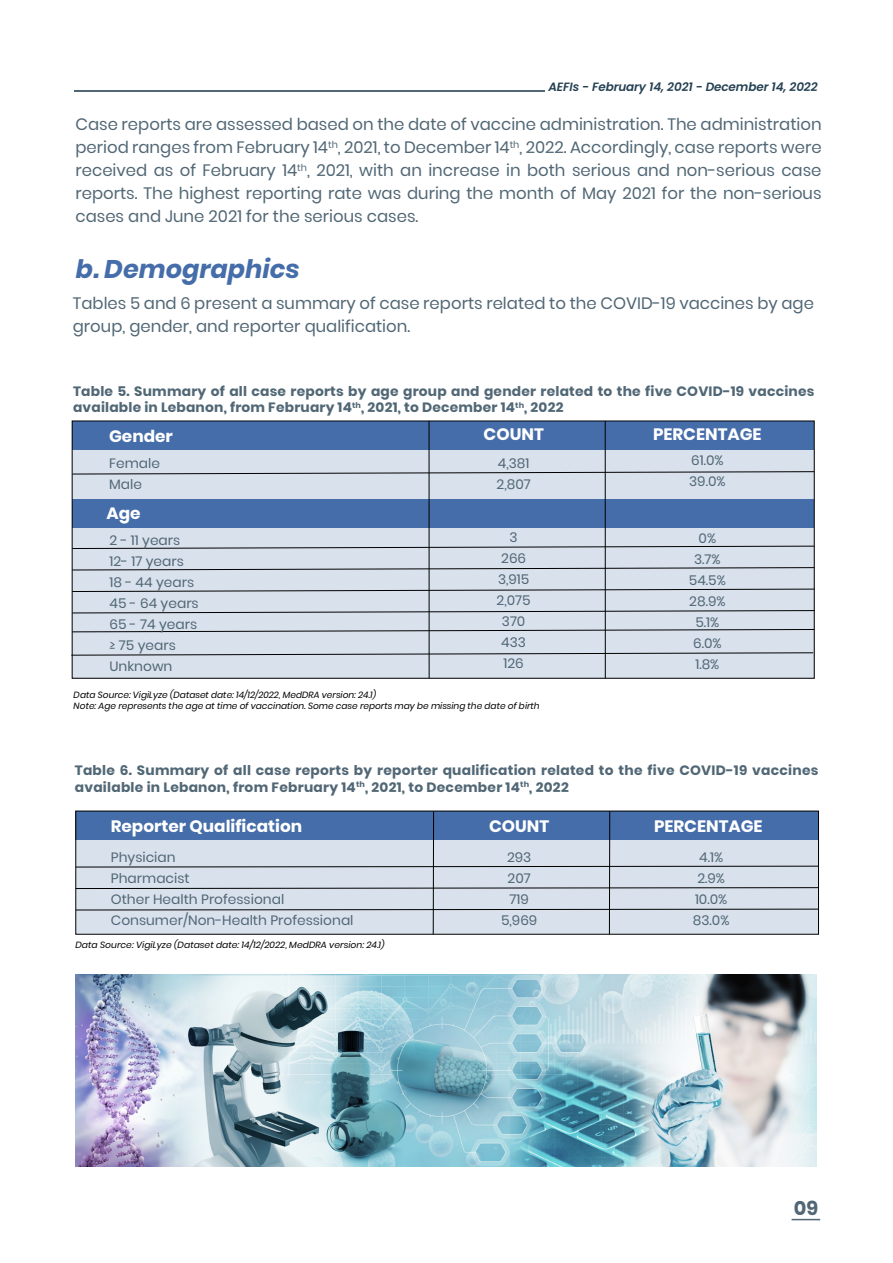
<style>
.page{position:relative;width:893px;height:1263px;background:#fff}
.page>*{position:absolute;margin:0;border:0;box-sizing:border-box;transform-origin:0 0}
.t1{font:italic 700 25.5px "Poppins";color:#456da9}
.t2{font:700 19.65px "Poppins";color:#516775}
.t3{font:16.5px/22.8px "Poppins";color:#516775;text-align:justify}
.t4{font:700 16.5px "Poppins";color:#fff}
.t5{font:700 13.5px/16.5px "Poppins";letter-spacing:.02em;color:#516775}
.t6{font:13.5px/21px "Poppins";color:#516775}
.t7{font:italic 600 12px "Poppins";letter-spacing:-.01em;color:#254153}
.t8{font:italic 9px/10.5px "Poppins";color:#000}
</style>
<div class="page">
<svg style="left:792px;top:1219px;width:28px;height:1px"></svg>
<div style="left:72px;top:449px;width:742px;height:229px;background:#d9e1ed"></div>
<div style="left:72px;top:421px;width:742px;height:29px;background:#456da9"></div>
<div style="left:72px;top:499px;width:742px;height:28px;background:#456da9"></div>
<svg style="left:74px;top:471px;width:738px;height:3px"></svg>
<svg style="left:74px;top:546px;width:738px;height:3px"></svg>
<svg style="left:74px;top:567px;width:738px;height:3px"></svg>
<svg style="left:74px;top:589px;width:741px;height:3px"></svg>
<svg style="left:74px;top:610px;width:741px;height:3px"></svg>
<svg style="left:74px;top:629px;width:738px;height:3px"></svg>
<svg style="left:71px;top:652px;width:741px;height:3px"></svg>
<div style="left:76px;top:839px;width:742px;height:95px;background:#d9e1ed"></div>
<div style="left:75px;top:811px;width:743px;height:28px;background:#456da9"></div>
<svg style="left:75px;top:866px;width:742px;height:1px"></svg>
<svg style="left:75px;top:887px;width:742px;height:2px"></svg>
<svg style="left:75px;top:909px;width:742px;height:1px"></svg>
<hr style="left:429px;top:421px;width:1px;height:257px;background:#000">
<hr style="left:605px;top:421px;width:1px;height:257px;background:#000">
<hr style="left:433px;top:811px;width:1px;height:123px;background:#000">
<hr style="left:609px;top:811px;width:1px;height:123px;background:#000">
<img style="left:75px;top:975px;width:741px;height:191px">
<hr style="left:74px;top:90px;width:471px;height:2px;background:#516775">
<p class="t7" style="left:548px;top:80px;width:271px">AEFIs - February 14, 2021 - December 14, 2022</p>
<p class="t3" style="left:75px;top:113px;width:748px">Case reports are assessed based on the date of vaccine administration. The administration period ranges from February 14<sup>th</sup>, 2021, to December 14<sup>th</sup>, 2022. Accordingly, case reports were received as of February 14<sup>th</sup>, 2021, with an increase in both serious and non-serious case reports. The highest reporting rate was during the month of May 2021 for the non-serious cases and June 2021 for the serious cases.</p>
<h1 class="t1" style="left:76px;top:251px;width:225px">b. Demographics</h1>
<p class="t3" style="left:73px;top:292px;width:743px">Tables 5 and 6 present a summary of case reports related to the COVID-19 vaccines by age group, gender, and reporter qualification.</p>
<p class="t5" style="left:73px;top:383px;width:743px">Table 5. Summary of all case reports by age group and gender related to the five COVID-19 vaccines available in Lebanon, from February 14<sup>th</sup>, 2021, to December 14<sup>th</sup>, 2022</p>
<p class="t4" style="left:484px;top:423px;width:62px">COUNT</p>
<p class="t4" style="left:653px;top:423px;width:110px">PERCENTAGE</p>
<p class="t6" style="left:689px;top:450px;width:38px">61.0%<br>39.0%</p>
<p class="t4" style="left:109px;top:424px;width:65px">Gender</p>
<p class="t6" style="left:109px;top:453px;width:52px">Female<br>Male</p>
<p class="t6" style="left:496px;top:453px;width:36px">4,381<br>2,807</p>
<p class="t4" style="left:107px;top:502px;width:36px">Age</p>
<p class="t6" style="left:109px;top:529px;width:91px">2 - 11 years<br>12- 17 years<br>18 - 44 years<br>45 - 64 years<br>65 - 74 years ≥ 75 years<br>Unknown</p>
<p class="t6" style="left:497px;top:527px;width:36px;text-align:center">3<br>266<br>3,915<br>2,075<br>370<br>433<br>126</p>
<p class="t8" style="left:74px;top:690px;width:468px">Data Source: VigiLyze (Dataset date: 14/12/2022, MedDRA version: 24.1)<br>Note: Age represents the age at time of vaccination. Some case reports may be missing the date of birth</p>
<p class="t6" style="left:689px;top:527px;width:38px;text-align:center">0%<br>3.7%<br>54.5%<br>28.9%<br>5.1%<br>6.0%<br>1.8%</p>
<p class="t5" style="left:75px;top:762px;width:745px">Table 6. Summary of all case reports by reporter qualification related to the five COVID-19 vaccines available in Lebanon, from February 14<sup>th</sup>, 2021, to December 14<sup>th</sup>, 2022</p>
<p class="t4" style="left:111px;top:814px;width:193px">Reporter Qualification</p>
<p class="t4" style="left:489px;top:814px;width:62px">COUNT</p>
<p class="t4" style="left:654px;top:814px;width:110px">PERCENTAGE</p>
<p class="t6" style="left:111px;top:847px;width:244px">Physician<br>Pharmacist<br>Other Health Professional<br>Consumer/Non-Health Professional</p>
<p class="t6" style="left:501px;top:847px;width:38px;text-align:center">293<br>207<br>719<br>5,969</p>
<p class="t6" style="left:693px;top:847px;width:38px;text-align:center">4.1%<br>2.9%<br>10.0%<br>83.0%</p>
<p class="t8" style="left:75px;top:940px;width:311px">Data Source: VigiLyze (Dataset date: 14/12/2022, MedDRA version: 24.1)</p>
<p class="t2" style="left:794px;top:1194px;width:26px">09</p>
</div>
